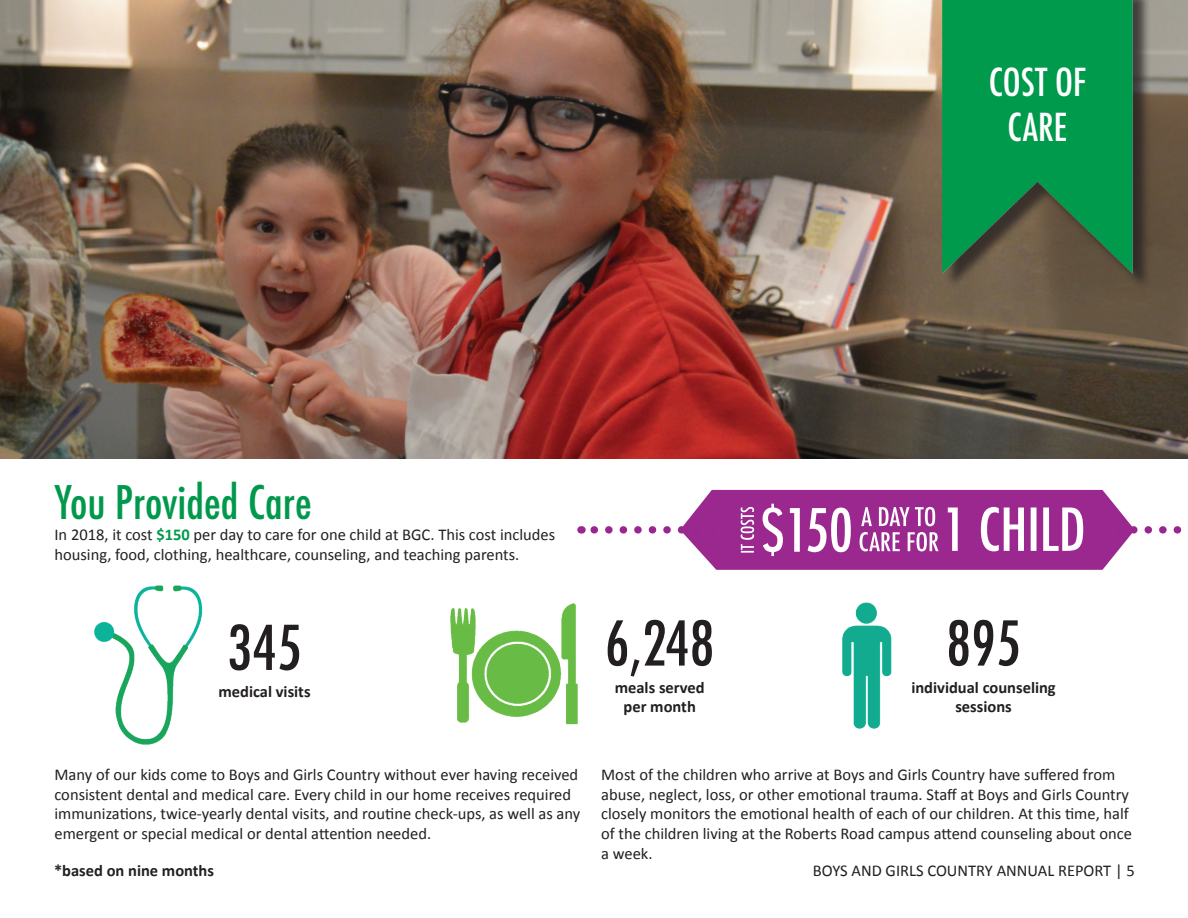
<style>
.page{position:relative;width:1188px;height:918px;background:#fff}
.page>*{position:absolute;margin:0;border:0;box-sizing:border-box;transform-origin:0 0}
.t1{font:500 condensed 60px "Futura";color:#231f20}
.t2{font:500 condensed 45px "Futura";color:#00994c}
.t3{font:500 condensed 37.5px/45px "Futura";color:#fff;text-align:center}
.t4{font:16.5px/19.8px "Calibri";color:#231f20}
.t5{font:700 16.5px/19.8px "Calibri";color:#231f20;text-align:center}
.s1{font-weight:700;color:#00994c}
</style>
<div class="page">
<img style="left:0;top:0;width:1188px;height:459px">
<div style="left:945px;top:0;width:206px;height:291px;background:#231f20;opacity:.75"></div>
<img style="left:942px;top:0;width:191px;height:322px">
<img style="left:450px;top:603px;width:128px;height:122px">
<img style="left:94px;top:585px;width:109px;height:160px">
<img style="left:842px;top:602px;width:50px;height:127px">
<svg style="left:590px;top:490px;width:592px;height:80px"></svg>
<h3 class="t3" style="left:989px;top:60px;width:99px">COST OF<br>CARE</h3>
<h2 class="t2" style="left:54px;top:474px;width:259px">You Provided Care</h2>
<p class="t4" style="left:54px;top:524px;width:502px">In 2018, it cost <span class="s1">$150</span> per day to care for one child at BGC. This cost includes housing, food, clothing, healthcare, counseling, and teaching parents.</p>
<h1 class="t1" style="left:227px;top:609px;width:76px">345</h1>
<p class="t5" style="left:218px;top:681px;width:94px">medical visits</p>
<p class="t4" style="left:54px;top:764px;width:527px">Many of our kids come to Boys and Girls Country without ever having received consistent dental and medical care. Every child in our home receives required immunizations, twice-yearly dental visits, and routine check-ups, as well as any emergent or special medical or dental attention needed.</p>
<h1 class="t1" style="left:605px;top:605px;width:111px">6,248</h1>
<p class="t5" style="left:615px;top:676px;width:91px">meals served per month</p>
<h1 class="t1" style="left:946px;top:605px;width:76px">895</h1>
<p class="t5" style="left:911px;top:676px;width:146px">individual counseling sessions</p>
<p class="t4" style="left:601px;top:764px;width:532px">Most of the children who arrive at Boys and Girls Country have suffered from abuse, neglect, loss, or other emotional trauma. Staff at Boys and Girls Country closely monitors the emotional health of each of our children. At this time, half of the children living at the Roberts Road campus attend counseling about once a week.</p>
<p class="t5" style="left:54px;top:860px;width:162px">*based on nine months</p>
<p class="t4" style="left:813px;top:860px;width:323px">BOYS AND GIRLS COUNTRY ANNUAL REPORT | 5</p>
</div>
